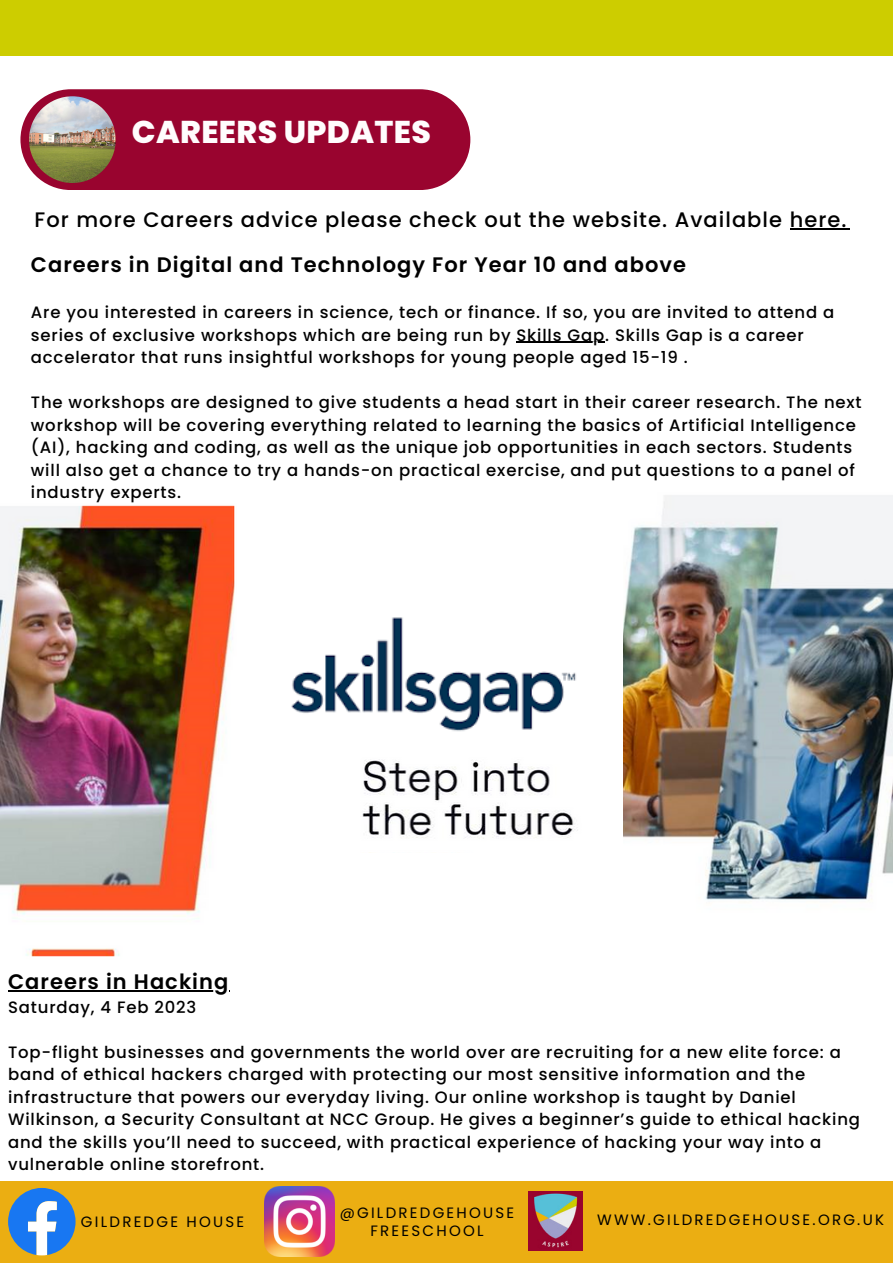
<style>
.page{position:relative;width:893px;height:1264px;background:#fff}
.page>*{position:absolute;margin:0;border:0;box-sizing:border-box;transform-origin:0 0}
.t1{font:800 31.5px "Poppins";letter-spacing:.01em;color:#fffcfd}
.t2{font:600 21px "Poppins";letter-spacing:.05em;color:#000}
.t3{font:500 21px "Poppins";letter-spacing:.05em;color:#000}
.t4{font:500 16.5px/22.5px "Poppins";letter-spacing:.05em;color:#000}
.t5{font:15px/18px "Poppins";letter-spacing:.15em;color:#000;text-align:center}
</style>
<div class="page">
<div style="left:0;top:1181px;width:892px;height:81px;background:#ebae12"></div>
<svg style="left:8px;top:1187px;width:68px;height:68px"></svg>
<img style="left:265px;top:1186px;width:69px;height:70px">
<img style="left:528px;top:1191px;width:54px;height:59px">
<div style="left:0;top:0;width:892px;height:56px;background:#cdcd00"></div>
<img style="left:0;top:505px;width:235px;height:452px">
<div style="left:21px;top:89px;width:449px;height:100px;background:#99042f;border-radius:50px"></div>
<img style="left:29px;top:96px;width:87px;height:87px">
<img style="left:623px;top:495px;width:269px;height:405px">
<img style="left:291px;top:617px;width:285px;height:115px">
<img style="left:362px;top:759px;width:216px;height:80px">
<hr style="left:516px;top:342px;width:89px;height:1px;background:#000">
<hr style="left:8px;top:990px;width:221px;height:1px;background:#000">
<hr style="left:789px;top:228px;width:58px;height:1px;background:#000">
<h1 class="t1" style="left:132px;top:110px;width:300px">CAREERS UPDATES</h1>
<p class="t3" style="left:35px;top:205px;width:813px">For more Careers advice please check out the website. Available here.</p>
<p class="t2" style="left:31px;top:250px;width:656px">Careers in Digital and Technology For Year 10 and above</p>
<p class="t4" style="left:31px;top:301px;width:805px">Are you interested in careers in science, tech or finance. If so, you are invited to attend a series of exclusive workshops which are being run by Skills Gap. Skills Gap is a career accelerator that runs insightful workshops for young people aged 15-19 .</p>
<p class="t4" style="left:31px;top:391px;width:832px">The workshops are designed to give students a head start in their career research. The next workshop will be covering everything related to learning the basics of Artificial Intelligence (AI), hacking and coding, as well as the unique job opportunities in each sectors. Students will also get a chance to try a hands-on practical exercise, and put questions to a panel of industry experts.</p>
<p class="t2" style="left:8px;top:967px;width:222px">Careers in Hacking</p>
<p class="t4" style="left:8px;top:995px;width:190px">Saturday, 4 Feb 2023</p>
<p class="t4" style="left:8px;top:1040px;width:853px">Top-flight businesses and governments the world over are recruiting for a new elite force: a band of ethical hackers charged with protecting our most sensitive information and the infrastructure that powers our everyday living. Our online workshop is taught by Daniel Wilkinson, a Security Consultant at NCC Group. He gives a beginner’s guide to ethical hacking and the skills you’ll need to succeed, with practical experience of hacking your way into a vulnerable online storefront.</p>
<p class="t5" style="left:81px;top:1212px;width:165px">GILDREDGE HOUSE</p>
<p class="t5" style="left:339px;top:1203px;width:176px">@GILDREDGEHOUSE<br>FREESCHOOL</p>
<p class="t5" style="left:597px;top:1210px;width:288px">WWW.GILDREDGEHOUSE.ORG.UK</p>
</div>
